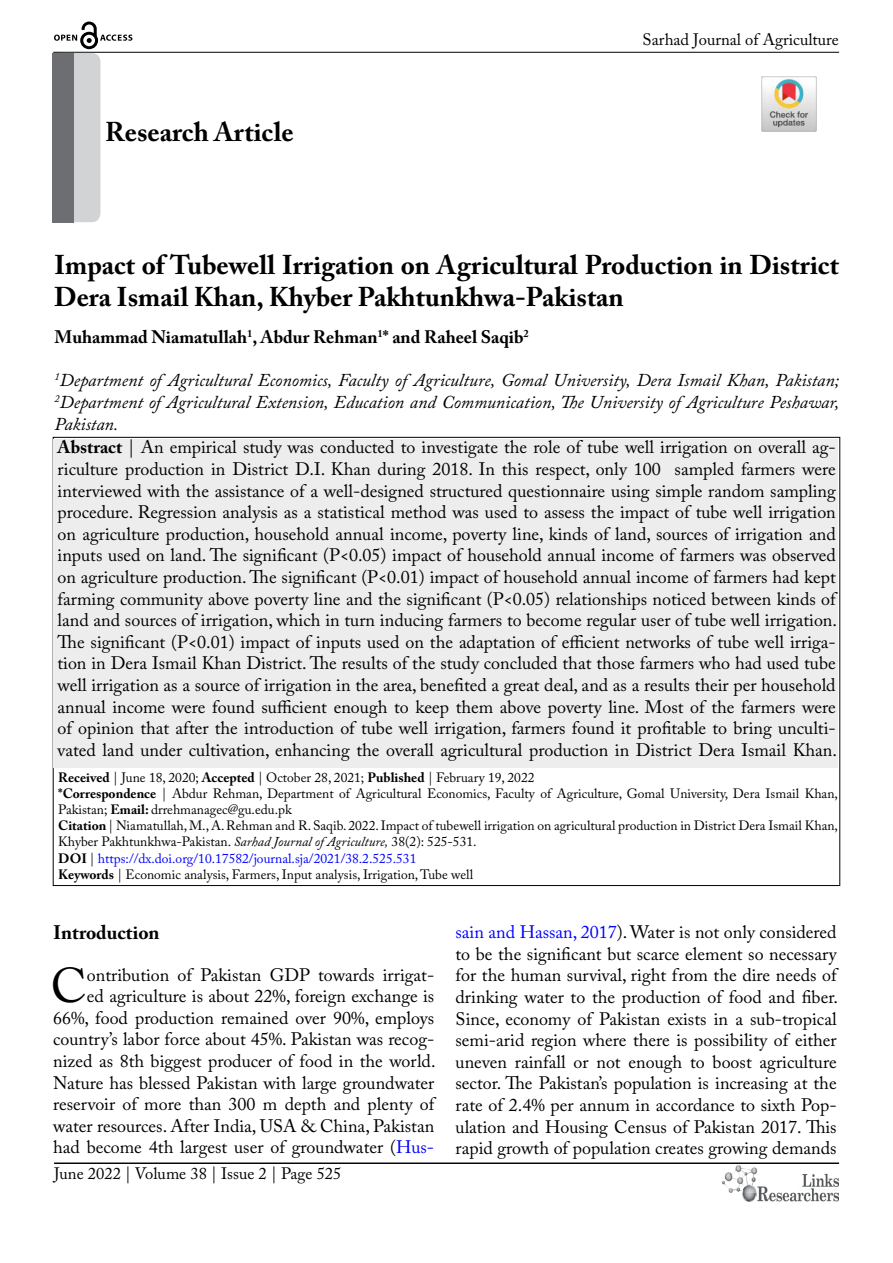
<style>
.page{position:relative;width:893px;height:1263px;background:#fff}
.page>*{position:absolute;margin:0;border:0;box-sizing:border-box;transform-origin:0 0}
.t1{font:48.45px "Adobe Caslon Pro";color:#000}
.t2{font:700 27px/32.4px "Adobe Caslon Pro";color:#000}
.t3{font:700 19.5px "Adobe Caslon Pro";color:#000}
.t4{font:18px/21.6px "Adobe Caslon Pro";color:#000;text-align:justify}
.t5{font:italic 18px/21.6px "Adobe Caslon Pro";color:#000;text-align:justify}
.t6{font:700 18px "Adobe Caslon Pro";color:#000}
.t7{font:16.5px "Adobe Caslon Pro";color:#000}
.t8{font:13.5px/16.2px "Adobe Caslon Pro";color:#000}
.s1{font-weight:700}
.s2{font-style:italic}
.s3{color:#00f}
</style>
<div class="page">
<hr style="left:53px;top:52px;width:786px;height:1px;background:#000">
<img style="left:722px;top:1166px;width:117px;height:36px">
<svg style="left:54px;top:22px;width:78px;height:27px"></svg>
<div style="left:54px;top:53px;width:46px;height:169px;background:#d1d3d4;border-radius:9px"></div>
<hr style="left:54px;top:1163px;width:785px;height:1px;background:#000">
<div style="left:53px;top:53px;width:21px;height:169px;background:#6d6e71"></div>
<div style="left:54px;top:439px;width:784px;height:328px;background:#ededee"></div>
<img style="left:761px;top:77px;width:55px;height:55px">
<h2 class="t2" style="left:105px;top:116px;width:190px">Research Article</h2>
<p class="t7" style="left:643px;top:30px;width:198px">Sarhad Journal of Agriculture</p>
<h2 class="t2" style="left:54px;top:248px;width:786px">Impact of Tubewell Irrigation on Agricultural Production in District<br>Dera Ismail Khan, Khyber Pakhtunkhwa-Pakistan</h2>
<p class="t6" style="left:55px;top:326px;width:476px">Muhammad Niamatullah<sup>1</sup>, Abdur Rehman<sup>1</sup>* and Raheel Saqib<sup>2</sup></p>
<p class="t5" style="left:55px;top:369px;width:786px"><sup>1</sup>Department of Agricultural Economics, Faculty of Agriculture, Gomal University, Dera Ismail Khan, Pakistan; <sup>2</sup>Department of Agricultural Extension, Education and Communication, The University of Agriculture Peshawar, Pakistan.</p>
<p class="t4" style="left:58px;top:436px;width:781px"><span class="s1">Abstract</span> | An empirical study was conducted to investigate the role of tube well irrigation on overall ag&shy;riculture production in District D.I. Khan during 2018. In this respect, only 100 sampled farmers were interviewed with the assistance of a well-designed structured questionnaire using simple random sampling procedure. Regression analysis as a statistical method was used to assess the impact of tube well irrigation on agriculture production, household annual income, poverty line, kinds of land, sources of irrigation and inputs used on land. The significant (P&lt;0.05) impact of household annual income of farmers was observed on agriculture production. The significant (P&lt;0.01) impact of household annual income of farmers had kept farming community above poverty line and the significant (P&lt;0.05) relationships noticed between kinds of land and sources of irrigation, which in turn inducing farmers to become regular user of tube well irrigation.<br>The significant (P&lt;0.01) impact of inputs used on the adaptation of efficient networks of tube well irriga&shy;tion in Dera Ismail Khan District. The results of the study concluded that those farmers who had used tube well irrigation as a source of irrigation in the area, benefited a great deal, and as a results their per household annual income were found sufficient enough to keep them above poverty line. Most of the farmers were of opinion that after the introduction of tube well irrigation, farmers found it profitable to bring unculti&shy;vated land under cultivation, enhancing the overall agricultural production in District Dera Ismail Khan.</p>
<p class="t8" style="left:58px;top:769px;width:781px"><span class="s1">Received</span> | June 18, 2020; <span class="s1">Accepted</span> | October 28, 2021; <span class="s1">Published</span> | February 19, 2022<br><span class="s1">*Correspondence</span> | Abdur Rehman, Department of Agricultural Economics, Faculty of Agriculture, Gomal University, Dera Ismail Khan, Pakistan; <span class="s1">Email:</span> drrehmanagec@gu.edu.pk<br><span class="s1">Citation</span> | Niamatullah, M., A. Rehman and R. Saqib. 2022. Impact of tubewell irrigation on agricultural production in District Dera Ismail Khan, Khyber Pakhtunkhwa-Pakistan. <span class="s2">Sarhad Journal of Agriculture,</span> 38(2): 525-531.<br><span class="s1">DOI</span> | <span class="s3">https://dx.doi.org/10.17582/journal.sja/2021/38.2.525.531<br></span><span class="s1">Keywords</span> | Economic analysis, Farmers, Input analysis, Irrigation, Tube well</p>
<p class="t3" style="left:53px;top:921px;width:108px">Introduction</p>
<h1 class="t1" style="left:51px;top:957px;width:38px">C</h1>
<p class="t4" style="left:53px;top:964px;width:384px;text-align:right">ontribution of Pakistan GDP towards irrigat-<br>ed agriculture is about 22%, foreign exchange is 66%, food production remained over 90%, employs country’s labor force about 45%. Pakistan was recog&shy;nized as 8th biggest producer of food in the world.<br>Nature has blessed Pakistan with large groundwater reservoir of more than 300 m depth and plenty of water resources. After India, USA &amp; China, Pakistan had become 4th largest user of groundwater (<span class="s3">Hus-</span></p>
<p class="t7" style="left:54px;top:1164px;width:289px">June 2022 | Volume 38 | Issue 2 | Page 525</p>
<p class="t4" style="left:456px;top:921px;width:384px"><span class="s3">sain and Hassan, 2017</span>). Water is not only considered to be the significant but scarce element so necessary for the human survival, right from the dire needs of drinking water to the production of food and fiber.<br>Since, economy of Pakistan exists in a sub-tropical semi-arid region where there is possibility of either uneven rainfall or not enough to boost agriculture sector. The Pakistan’s population is increasing at the rate of 2.4% per annum in accordance to sixth Pop&shy;ulation and Housing Census of Pakistan 2017. This rapid growth of population creates growing demands</p>
</div>
